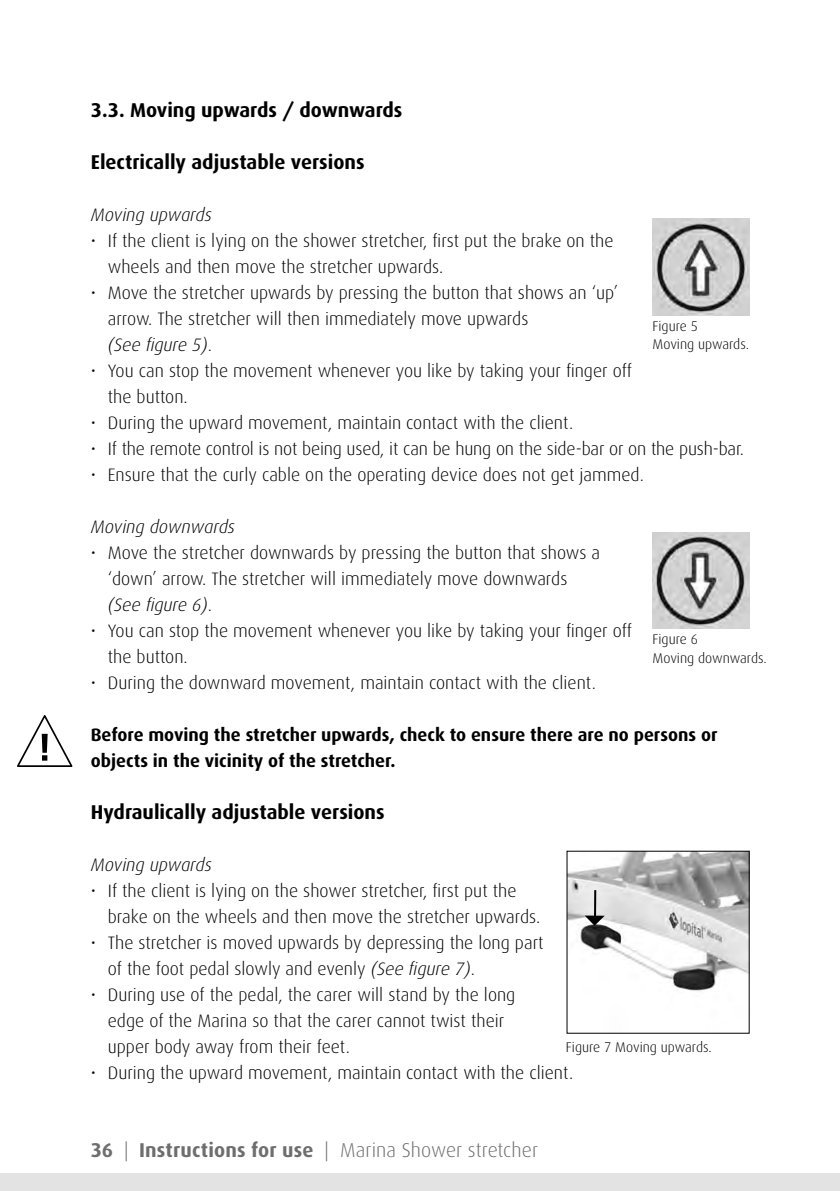
<style>
.page{position:relative;width:840px;height:1191px;background:#fff}
.page>*{position:absolute;margin:0;border:0;box-sizing:border-box;transform-origin:0 0}
.t1{font:700 20px "Dax";color:#000}
.t2{font:300 20px "Dax";color:#6e6e6e}
.t3{font:300 18px/26px "Dax";color:#000}
.t4{font:700 18px/26px "Dax";color:#000}
.t5{font:italic 300 18px "Dax";color:#000}
.t6{font:300 14px/18px "Dax";color:#000}
.s1{font-style:italic}
.s2{font-weight:700}
</style>
<div class="page">
<svg style="left:839px;top:1174px;width:1px;height:17px"></svg>
<div style="left:0;top:1174px;width:839px;height:17px;background:#e3e3e3"></div>
<svg style="left:17px;top:715px;width:55px;height:52px"></svg>
<img style="left:652px;top:532px;width:97px;height:97px">
<img style="left:568px;top:852px;width:179px;height:139px">
<svg style="left:584px;top:915px;width:20px;height:10px"></svg>
<hr style="left:593px;top:890px;width:3px;height:29px;background:#000">
<img style="left:652px;top:219px;width:97px;height:97px">
<p class="t1" style="left:91px;top:99px;width:313px">3.3. Moving upwards / downwards</p>
<p class="t1" style="left:91px;top:151px;width:275px">Electrically adjustable versions</p>
<p class="t5" style="left:91px;top:205px;width:122px">Moving upwards</p>
<p class="t3" style="left:108px;top:228px;width:507px;text-indent:-17px">• If the client is lying on the shower stretcher, first put the brake on the wheels and then move the stretcher upwards.</p>
<p class="t3" style="left:108px;top:280px;width:511px;text-indent:-17px">• Move the stretcher upwards by pressing the button that shows an ‘up’ arrow. The stretcher will then immediately move upwards<br><span class="s1">(See figure 5)</span>.</p>
<p class="t3" style="left:108px;top:358px;width:525px;text-indent:-17px">• You can stop the movement whenever you like by taking your finger off the button.</p>
<p class="t3" style="left:91px;top:410px;width:483px">• During the upward movement, maintain contact with the client.</p>
<p class="t3" style="left:91px;top:436px;width:654px">• If the remote control is not being used, it can be hung on the side-bar or on the push-bar.</p>
<p class="t3" style="left:91px;top:462px;width:554px">• Ensure that the curly cable on the operating device does not get jammed.</p>
<p class="t5" style="left:91px;top:517px;width:146px">Moving downwards</p>
<p class="t3" style="left:108px;top:540px;width:493px;text-indent:-17px">• Move the stretcher downwards by pressing the button that shows a ‘down’ arrow. The stretcher will immediately move downwards <span class="s1">(See figure 6)</span>.</p>
<p class="t3" style="left:108px;top:618px;width:525px;text-indent:-17px">• You can stop the movement whenever you like by taking your finger off the button.</p>
<p class="t3" style="left:91px;top:670px;width:506px">• During the downward movement, maintain contact with the client.</p>
<p class="t4" style="left:91px;top:721px;width:628px">Before moving the stretcher upwards, check to ensure there are no persons or objects in the vicinity of the stretcher.</p>
<p class="t1" style="left:91px;top:801px;width:295px">Hydraulically adjustable versions</p>
<p class="t5" style="left:91px;top:855px;width:122px">Moving upwards</p>
<p class="t3" style="left:108px;top:878px;width:434px;text-indent:-17px">• If the client is lying on the shower stretcher, first put the brake on the wheels and then move the stretcher upwards.</p>
<p class="t3" style="left:108px;top:930px;width:437px;text-indent:-17px">• The stretcher is moved upwards by depressing the long part of the foot pedal slowly and evenly <span class="s1">(See figure 7)</span>.</p>
<p class="t3" style="left:108px;top:982px;width:409px;text-indent:-17px">• During use of the pedal, the carer will stand by the long edge of the Marina so that the carer cannot twist their upper body away from their feet.</p>
<p class="t3" style="left:91px;top:1060px;width:483px">• During the upward movement, maintain contact with the client.</p>
<p class="t6" style="left:652px;top:317px;width:98px">Figure 5<br>Moving upwards.</p>
<p class="t6" style="left:652px;top:631px;width:116px">Figure 6<br>Moving downwards.</p>
<p class="t6" style="left:565px;top:1038px;width:147px">Figure 7 Moving upwards.</p>
<p class="t2" style="left:91px;top:1139px;width:448px"><span class="s2">36</span> | <span class="s2">Instructions for use</span> | Marina Shower stretcher</p>
</div>
